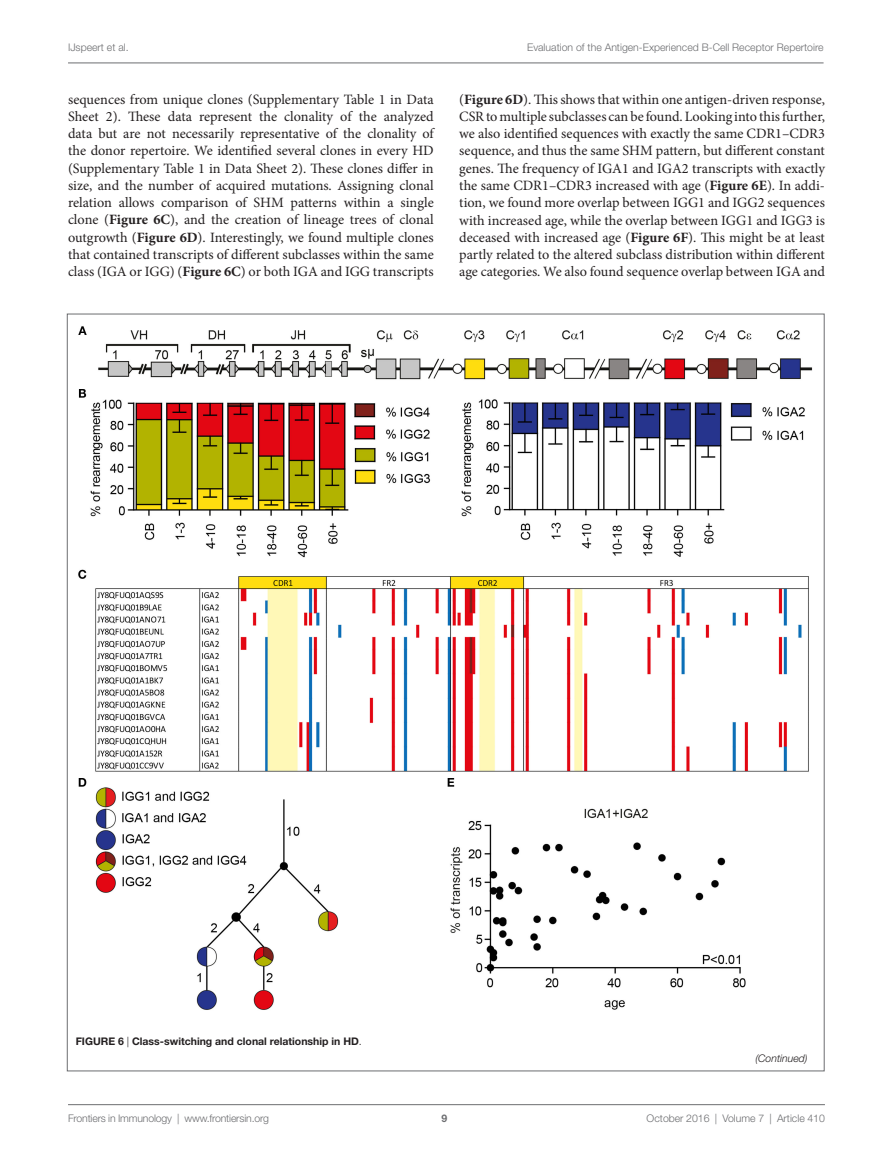
<style>
.page{position:relative;width:893px;height:1170px;background:#fff}
.page>*{position:absolute;margin:0;border:0;box-sizing:border-box;transform-origin:0 0}
.t1{font:14.25px/17.2px "Minion Pro";color:#231f20;text-align:justify}
.t2{font:300 10.5px "Helvetica Neue LT Std";color:#6c6d70}
.t3{font:700 10.5px "Helvetica Neue LT Std";color:#231f20}
.t4{font:italic 300 10.5px "Helvetica Neue LT Std";color:#231f20}
.t5{font:700 10.5px "Helvetica Neue LT Std";color:#6c6d70}
.s1{font-weight:700}
.s2{font-weight:300}
</style>
<div class="page">
<img style="left:78px;top:326px;width:735px;height:684px">
<hr style="left:68px;top:1104px;width:757px;height:1px;background:#6c6d70">
<hr style="left:68px;top:63px;width:755px;height:1px;background:#6c6d70">
<p class="t2" style="left:68px;top:41px;width:62px">IJspeert et al.</p>
<p class="t2" style="left:527px;top:41px;width:298px">Evaluation of the Antigen-Experienced B-Cell Receptor Repertoire</p>
<p class="t1" style="left:68px;top:90px;width:367px">sequences from unique clones (Supplementary Table 1 in Data Sheet 2). These data represent the clonality of the analyzed data but are not necessarily representative of the clonality of the donor repertoire. We identified several clones in every HD (Supplementary Table 1 in Data Sheet 2). These clones differ in size, and the number of acquired mutations. Assigning clonal relation allows comparison of SHM patterns within a single clone (<span class="s1">Figure 6C</span>), and the creation of lineage trees of clonal outgrowth (<span class="s1">Figure 6D</span>). Interestingly, we found multiple clones that contained transcripts of different subclasses within the same class (IGA or IGG) (<span class="s1">Figure 6C</span>) or both IGA and IGG transcripts</p>
<p class="t1" style="left:459px;top:90px;width:367px">(<span class="s1">Figure 6D</span>). This shows that within one antigen-driven response, CSR to multiple subclasses can be found. Looking into this further, we also identified sequences with exactly the same CDR1–CDR3 sequence, and thus the same SHM pattern, but different constant genes. The frequency of IGA1 and IGA2 transcripts with exactly the same CDR1–CDR3 increased with age (<span class="s1">Figure 6E</span>). In addi&shy;tion, we found more overlap between IGG1 and IGG2 sequences with increased age, while the overlap between IGG1 and IGG3 is deceased with increased age (<span class="s1">Figure 6F</span>). This might be at least partly related to the altered subclass distribution within different age categories. We also found sequence overlap between IGA and</p>
<p class="t3" style="left:76px;top:1034px;width:288px">FIG URE 6 <span class="s2">|</span> Class-switching and clonal relationship in HD<span class="s2">.</span></p>
<p class="t4" style="left:755px;top:1052px;width:54px">(Continued)</p>
<p class="t2" style="left:68px;top:1111px;width:203px">Frontiers in Immunology | www.frontiersin.org</p>
<p class="t2" style="left:647px;top:1111px;width:180px">October 2016 | Volume 7 | Article 410</p>
<p class="t5" style="left:441px;top:1111px;width:7px">9</p>
</div>
